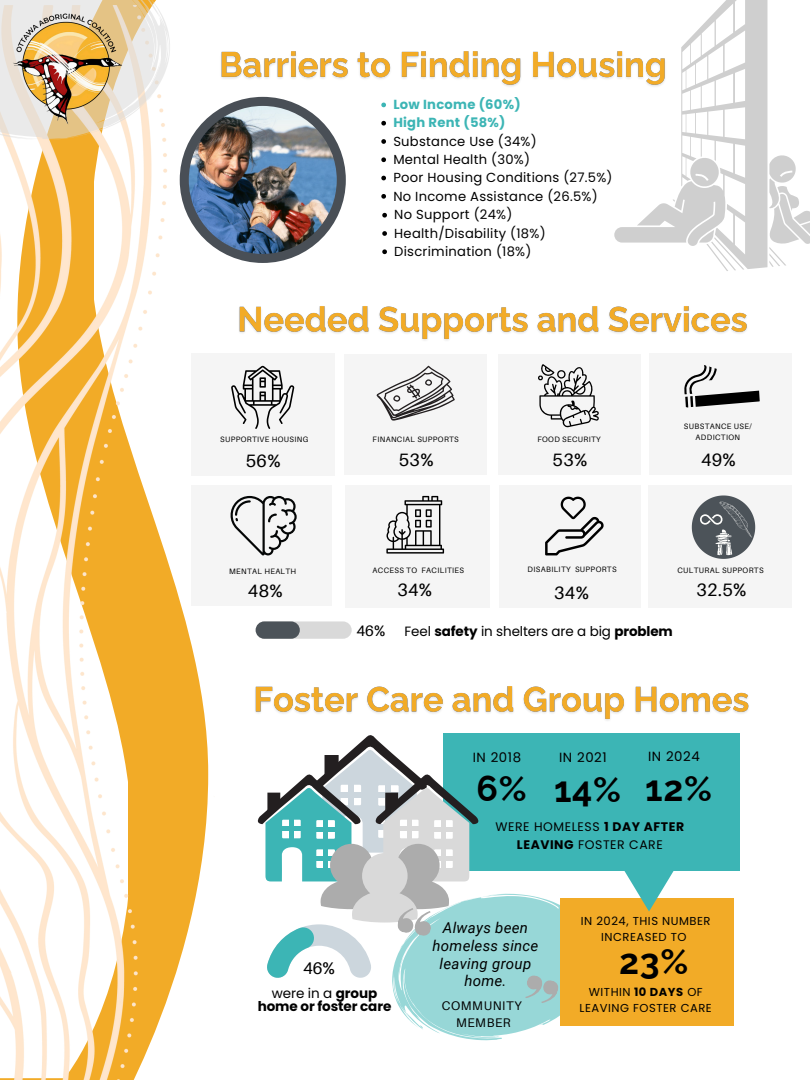
<style>
.page{position:relative;width:810px;height:1080px;background:#fff}
.page>*{position:absolute;margin:0;border:0;box-sizing:border-box;transform-origin:0 0}
.t1{font:700 35.5px "Raleway";color:#000}
.t2{font:17.94px "Aileron";color:#000}
.t3{font:17.88px "Aileron";letter-spacing:.02em;color:#000}
.t4{font:16.88px "Aileron";color:#000}
.t5{font:15.19px "Aileron";color:#000}
.t6{font:italic 15px/17.8px "Roboto";letter-spacing:.02em;color:#000;text-align:center}
.t7{font:700 13.56px/13.1px "Poppins";letter-spacing:-.01em;color:#000;text-align:center}
.t8{font:13.5px "Poppins";letter-spacing:-.01em;color:#000}
.t9{font:13.31px "Poppins";letter-spacing:.045em;color:#000}
.t10{font:13.12px "Poppins";letter-spacing:.02em;color:#000}
.t11{font:700 13.12px "Poppins";letter-spacing:.02em;color:#3cb5b5}
.t12{font:12.5px/17.4px "Aileron";letter-spacing:.045em;color:#000;text-align:center}
.t13{font:12.44px/17.4px "Poppins";letter-spacing:.045em;color:#000;text-align:center}
.t14{font:11.56px/15.9px "Poppins";letter-spacing:.045em;color:#000;text-align:center}
.t15{font:7.81px/10.9px "Aileron";letter-spacing:.045em;color:#000;text-align:center}
.s1{font-weight:700}
.s2{font-weight:400}
</style>
<div class="page">
<svg style="left:502px;top:893px;width:58px;height:142px;background:#a2dbdb"></svg>
<img style="left:0;top:103px;width:231px;height:977px">
<svg style="left:0;top:0;width:170px;height:141px"></svg>
<img style="left:0;top:0;width:131px;height:139px">
<img style="left:239px;top:306px;width:508px;height:35px">
<svg style="left:769px;top:155px;width:41px;height:112px"></svg>
<svg style="left:614px;top:0;width:154px;height:269px"></svg>
<svg style="left:699px;top:230px;width:45px;height:41px"></svg>
<svg style="left:689px;top:157px;width:31px;height:31px"></svg>
<svg style="left:381px;top:103px;width:5px;height:4px"></svg>
<svg style="left:381px;top:121px;width:5px;height:5px"></svg>
<svg style="left:381px;top:139px;width:5px;height:5px"></svg>
<svg style="left:381px;top:157px;width:5px;height:5px"></svg>
<svg style="left:381px;top:176px;width:5px;height:4px"></svg>
<svg style="left:381px;top:194px;width:5px;height:5px"></svg>
<svg style="left:382px;top:213px;width:5px;height:5px"></svg>
<svg style="left:382px;top:231px;width:5px;height:5px"></svg>
<svg style="left:382px;top:249px;width:5px;height:5px"></svg>
<img style="left:221px;top:45px;width:449px;height:46px">
<img style="left:255px;top:686px;width:494px;height:35px">
<div style="left:560px;top:898px;width:174px;height:128px;background:#f2ab27"></div>
<svg style="left:624px;top:871px;width:50px;height:41px"></svg>
<div style="left:444px;top:733px;width:296px;height:138px;background:#3cb5b5"></div>
<svg style="left:257px;top:733px;width:245px;height:308px"></svg>
<svg style="left:522px;top:974px;width:38px;height:33px"></svg>
<div style="left:180px;top:97px;width:166px;height:166px;background:#494f56;border-radius:50%"></div>
<img style="left:189px;top:106px;width:148px;height:148px;border-radius:50%">
<div style="left:256px;top:621px;width:96px;height:18px;background:#d9d9d9;border-radius:9px"></div>
<div style="left:256px;top:621px;width:44px;height:18px;background:#4c5359;border-radius:9px"></div>
<div style="left:345px;top:485px;width:145px;height:123px;background:#f5f5f5"></div>
<div style="left:192px;top:485px;width:140px;height:121px;background:#f5f5f5"></div>
<div style="left:499px;top:485px;width:142px;height:123px;background:#f5f5f5"></div>
<div style="left:191px;top:353px;width:143px;height:123px;background:#f5f5f5"></div>
<svg style="left:230px;top:496px;width:67px;height:59px"></svg>
<div style="left:344px;top:354px;width:143px;height:121px;background:#f5f5f5"></div>
<div style="left:498px;top:354px;width:143px;height:121px;background:#f5f5f5"></div>
<svg style="left:538px;top:364px;width:61px;height:64px"></svg>
<svg style="left:377px;top:366px;width:78px;height:55px"></svg>
<svg style="left:231px;top:366px;width:63px;height:63px"></svg>
<svg style="left:386px;top:496px;width:58px;height:58px"></svg>
<svg style="left:545px;top:497px;width:59px;height:58px"></svg>
<div style="left:649px;top:353px;width:143px;height:121px;background:#f5f5f5"></div>
<div style="left:648px;top:485px;width:144px;height:123px;background:#f5f5f5"></div>
<svg style="left:684px;top:365px;width:76px;height:43px"></svg>
<svg style="left:692px;top:495px;width:63px;height:64px"></svg>
<p class="t11" style="left:393px;top:95px;width:129px">Low Income (60%)</p>
<p class="t11" style="left:393px;top:114px;width:114px">High Rent (58%)</p>
<p class="t10" style="left:393px;top:132px;width:145px">Substance Use (34%)</p>
<p class="t10" style="left:393px;top:150px;width:138px">Mental Health (30%)</p>
<p class="t10" style="left:393px;top:168px;width:221px">Poor Housing Conditions (27.5%)</p>
<p class="t10" style="left:393px;top:187px;width:206px">No Income Assistance (26.5%)</p>
<p class="t10" style="left:394px;top:206px;width:120px">No Support (24%)</p>
<h4 class="t10" style="left:394px;top:224px;width:153px">Health/Disability (18%)</h4>
<p class="t10" style="left:394px;top:242px;width:139px">Discrimination (18%)</p>
<h5 class="t15" style="left:220px;top:434px;width:90px">SUPPORTIVE HOUSING</h5>
<h5 class="t3" style="left:246px;top:450px;width:36px">56%</h5>
<p class="t15" style="left:229px;top:565px;width:69px">MENTAL HEALTH</p>
<h4 class="t3" style="left:248px;top:580px;width:36px">48%</h4>
<p class="t15" style="left:373px;top:433px;width:88px">FINANCIAL SUPPORTS</p>
<h1 class="t3" style="left:399px;top:449px;width:36px">53%</h1>
<p class="t15" style="left:373px;top:565px;width:93px">ACCESS TO FACILITIES</p>
<p class="t3" style="left:397px;top:579px;width:36px">34%</p>
<p class="t15" style="left:537px;top:433px;width:65px">FOOD SECURITY</p>
<h5 class="t3" style="left:553px;top:449px;width:36px">53%</h5>
<p class="t15" style="left:528px;top:564px;width:90px">DISABILITY SUPPORTS</p>
<p class="t3" style="left:554px;top:582px;width:36px">34%</p>
<p class="t15" style="left:684px;top:421px;width:69px">SUBSTANCE USE/<br>ADDICTION</p>
<h3 class="t2" style="left:701px;top:448px;width:36px">49%</h3>
<p class="t15" style="left:677px;top:564px;width:88px">CULTURAL SUPPORTS</p>
<p class="t2" style="left:697px;top:579px;width:51px">32.5%</p>
<p class="t5" style="left:356px;top:621px;width:30px">46%</p>
<h1 class="t8" style="left:405px;top:622px;width:270px">Feel <span class="s1">safety</span> in shelters are a big <span class="s1">problem</span></h1>
<h5 class="t9" style="left:473px;top:748px;width:50px">IN 2018</h5>
<h6 class="t9" style="left:648px;top:747px;width:53px">IN 2024</h6>
<p class="t9" style="left:559px;top:748px;width:49px">IN 2021</p>
<p class="t1" style="left:477px;top:768px;width:52px">6%</p>
<p class="t1" style="left:554px;top:769px;width:69px">14%</p>
<p class="t1" style="left:645px;top:768px;width:68px">12%</p>
<p class="t13" style="left:496px;top:818px;width:190px">WERE HOMELESS <span class="s1">1 DAY AFTER<br>LEAVING</span> FOSTER CARE</p>
<p class="t4" style="left:303px;top:957px;width:34px">46%</p>
<p class="t7" style="left:258px;top:986px;width:135px"><span class="s2">were in a</span> group home or foster care</p>
<h5 class="t6" style="left:432px;top:919px;width:107px">Always been homeless since leaving group home.</h5>
<h1 class="t12" style="left:442px;top:997px;width:81px">COMMUNITY<br>MEMBER</h1>
<p class="t14" style="left:581px;top:913px;width:131px">IN 2024, THIS NUMBER<br>INCREASED TO</p>
<p class="t1" style="left:619px;top:941px;width:71px">23%</p>
<p class="t14" style="left:580px;top:984px;width:134px">WITHIN <span class="s1">10 DAYS</span> OF<br>LEAVING FOSTER CARE</p>
</div>
